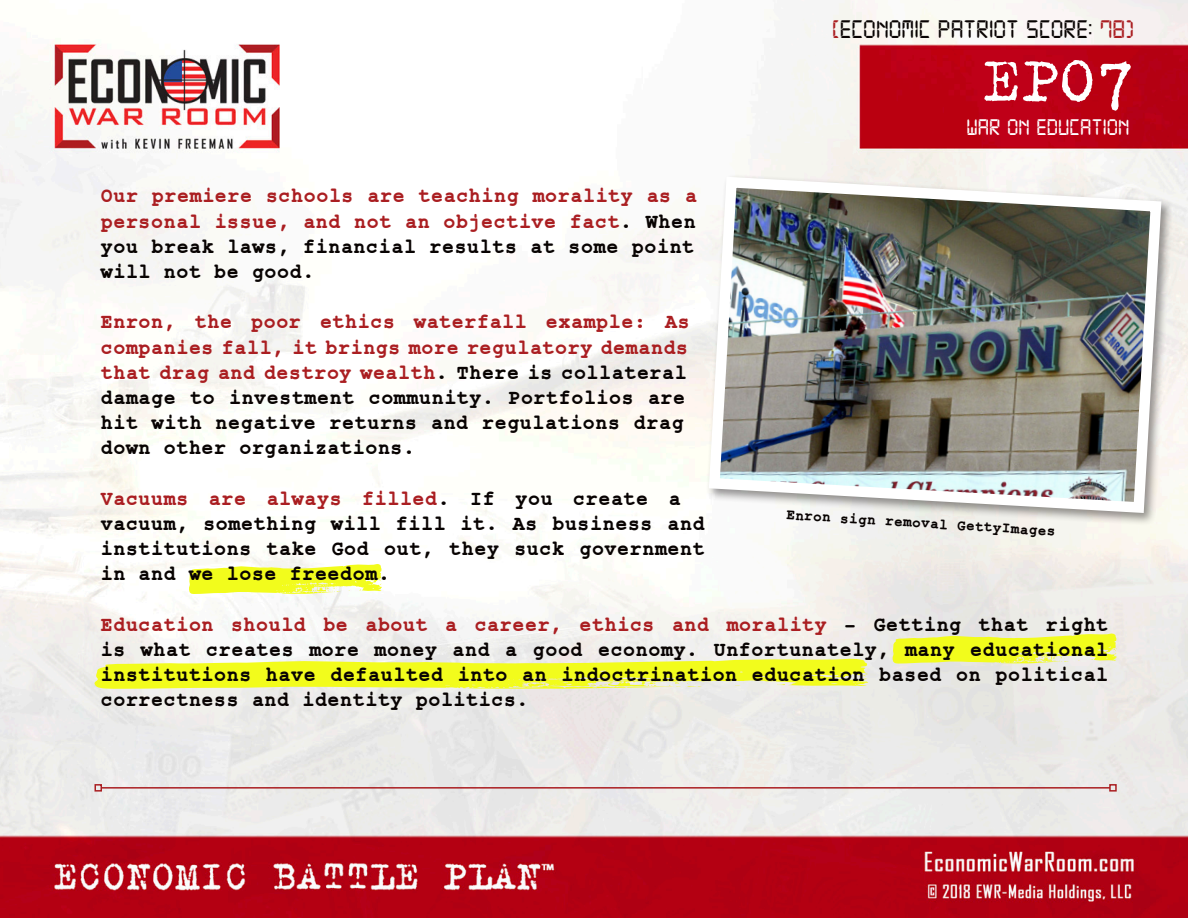
<style>
.page{position:relative;width:1188px;height:918px;background:#fff}
.page>*{position:absolute;margin:0;border:0;box-sizing:border-box;transform-origin:0 0}
.t1{font:69px "Trixie";color:#fff}
.t2{font:27px "Digital 7";color:#080302}
.t3{font:24px "Digital 7";color:#fff}
.t4{font:700 21px/25.2px "Courier Final Draft";color:#080302}
.t5{font:700 21px/25.2px "Courier Final Draft";color:#aa1e21}
.t6{font:700 15px "Courier Final Draft";color:#080302}
.s1{color:#aa1e21}
.s2{color:#080302}
</style>
<div class="page">
<img style="left:0;top:0;width:1188px;height:918px">
<svg style="left:891px;top:633px;width:226px;height:31px;background:#eff64f"></svg>
<svg style="left:188px;top:564px;width:194px;height:31px"></svg>
<svg style="left:91px;top:659px;width:777px;height:30px;background:#f0f84a"></svg>
<div style="left:706px;top:174px;width:468px;height:351px;background:#231f20;opacity:.48"></div>
<img style="left:703px;top:171px;width:464px;height:348px">
<hr style="left:101px;top:787px;width:1009px;height:2px;background:#aa1e21">
<div style="left:1109px;top:784px;width:8px;height:8px;border:2px solid #aa1e21"></div>
<div style="left:94px;top:784px;width:8px;height:8px;border:2px solid #aa1e21"></div>
<p class="t2" style="left:832px;top:18px;width:303px"><span class="s1">[</span>ECONOMIC PATRIOT SCORE: <span class="s1">78)</span></p>
<h1 class="t1" style="left:982px;top:35px;width:153px">EP07</h1>
<p class="t3" style="left:966px;top:116px;width:165px">WAR ON EDUCATION</p>
<p class="t5" style="left:100px;top:185px;width:599px">Our premiere schools are teaching morality as a personal issue, and not an objective fact<span class="s2">. When you break laws, financial results at some point will not be good.</span></p>
<p class="t4" style="left:100px;top:311px;width:591px"><span class="s1">Enron, the poor ethics waterfall example: As companies fall, it brings more regulatory demands that drag and destroy wealth</span>. There is collateral damage to investment community. Portfolios are hit with negative returns and regulations drag down other organizations.</p>
<p class="t4" style="left:100px;top:487px;width:606px"><span class="s1">Vacuums are always filled</span>. If you create a vacuum, something will fill it. As business and institutions take God out, they suck government in and we lose freedom.</p>
<p class="t4" style="left:100px;top:613px;width:1010px;text-align:justify"><span class="s1">Education should be about a career, ethics and morality</span> – Getting that right is what creates more money and a good economy. Unfortunately, many educational institutions have defaulted into an indoctrination education based on political correctness and identity politics.</p>
<p class="t6" style="left:787px;top:505px;width:271px;rotate:4deg">Enron sign removal GettyImages</p>
</div>
